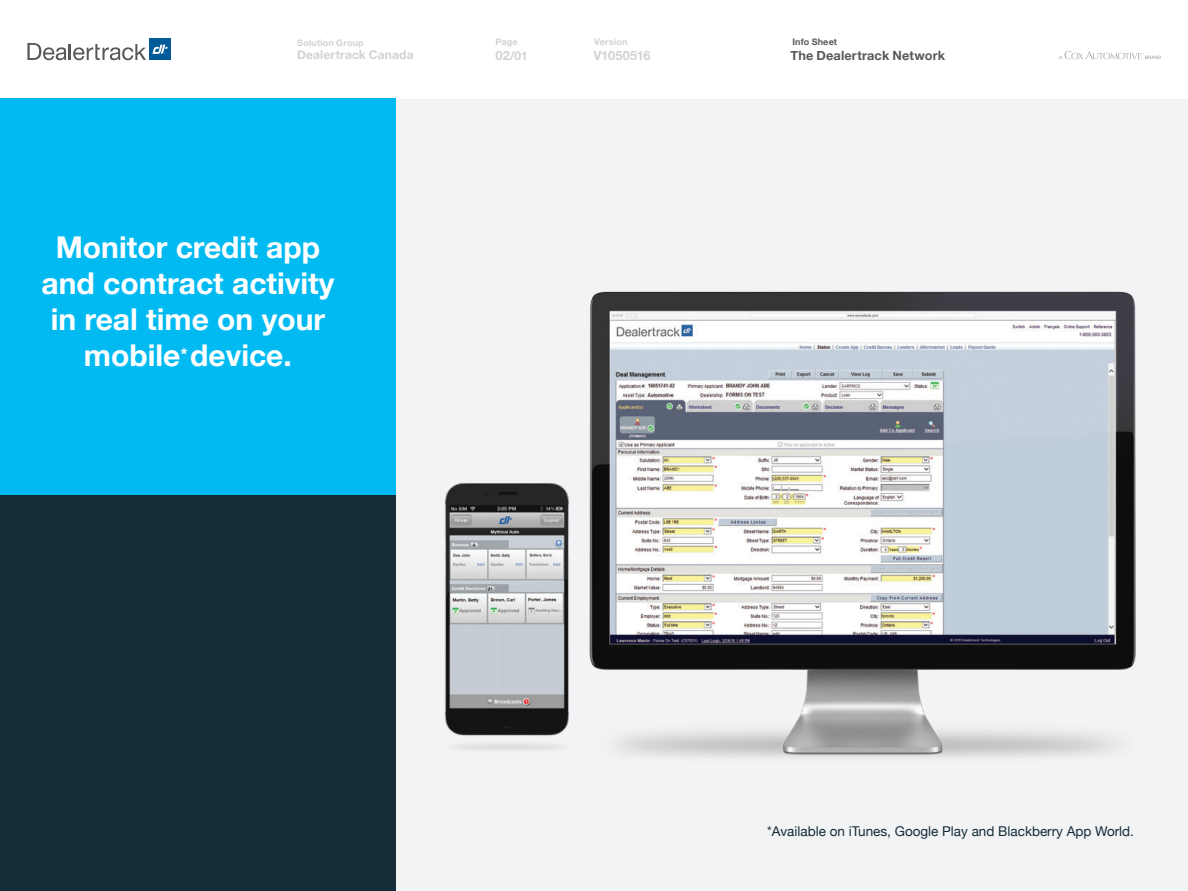
<style>
.page{position:relative;width:1188px;height:891px;background:#fff}
.page>*{position:absolute;margin:0;border:0;box-sizing:border-box;transform-origin:0 0}
.t1{font:700 30px/36px "Helvetica Neue";color:#fff;text-align:center}
.t2{font:13.5px "Helvetica Neue";color:#142b38}
.t3{font:700 12.75px "Helvetica Neue";letter-spacing:.01em;color:#57585a}
.t4{font:700 12.75px "Helvetica Neue";letter-spacing:-.01em;color:#d1d2d4}
.t5{font:700 12px "Helvetica Neue";letter-spacing:.01em;color:#d1d2d4}
.t6{font:700 9px "Helvetica Neue";letter-spacing:.02em;color:#d1d2d4}
.t7{font:700 9px "Helvetica Neue";letter-spacing:.02em;color:#57585a}
.s1{font-size:18px}
.s2{font-size:12.75px}
</style>
<div class="page">
<div style="left:396px;top:99px;width:792px;height:792px;background:#f2f3f4"></div>
<img style="left:589px;top:291px;width:547px;height:467px">
<div style="left:0;top:99px;width:396px;height:792px;background:#142b38"></div>
<img style="left:444px;top:471px;width:158px;height:287px">
<div style="left:0;top:99px;width:396px;height:396px;background:#00baf1"></div>
<svg style="left:27px;top:43px;width:119px;height:17px"></svg>
<div style="left:149px;top:39px;width:22px;height:21px;background:#005999"></div>
<svg style="left:152px;top:45px;width:16px;height:9px"></svg>
<svg style="left:1059px;top:51px;width:102px;height:8px"></svg>
<p class="t6" style="left:297px;top:36px;width:68px">Solution Group</p>
<p class="t5" style="left:297px;top:46px;width:118px">Dealertrack Canada</p>
<p class="t1" style="left:42px;top:230px;width:294px">Monitor credit app and contract activity in real time on your mobile<span class="s1">*</span>device.</p>
<p class="t6" style="left:495px;top:35px;width:24px">Page</p>
<p class="t5" style="left:495px;top:46px;width:34px"><span class="s2">02</span>/01</p>
<p class="t6" style="left:594px;top:35px;width:35px">Version</p>
<p class="t4" style="left:593px;top:45px;width:59px">V1050516</p>
<p class="t7" style="left:792px;top:35px;width:46px">Info Sheet</p>
<p class="t3" style="left:790px;top:45px;width:156px">The Dealertrack Network</p>
<p class="t2" style="left:767px;top:822px;width:368px">*Available on iTunes, Google Play and Blackberry App World.</p>
</div>
